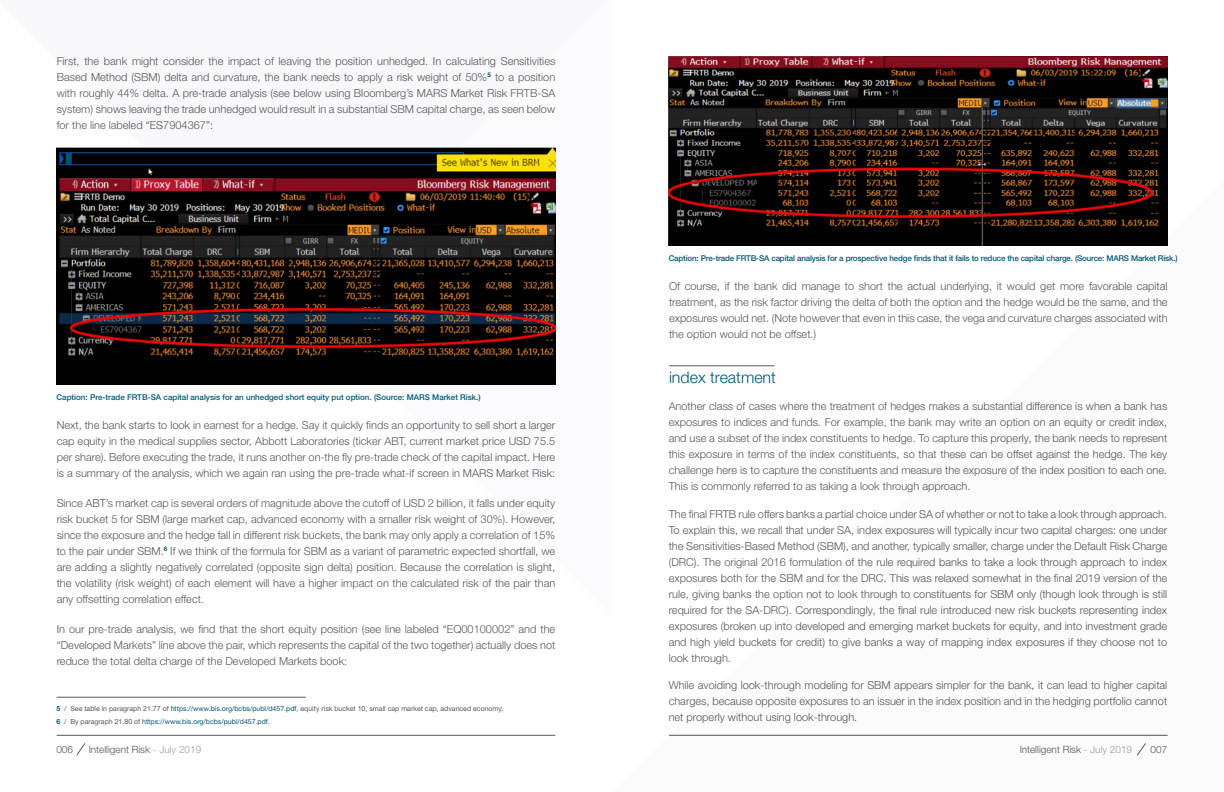
<style>
.page{position:relative;width:1224px;height:792px;background:#fff}
.page>*{position:absolute;margin:0;border:0;box-sizing:border-box;transform-origin:0 0}
.t1{font:300 16px "Helvetica Neue LT Pro";color:#005977}
.t2{font:300 11px/16px "Helvetica Neue LT Pro";color:#575756;text-align:justify}
.t3{font:300 10px "Helvetica Neue LT Pro";color:#575756}
.t4{font:500 8px "Helvetica Neue LT Pro";letter-spacing:-.02em;color:#005977}
.t5{font:500 8px "Helvetica Neue LT Pro";color:#005977}
.t6{font:7px/13.3px "Helvetica Neue LT Pro";color:#575756}
.s1{font-weight:700;color:#005977}
.s2{color:#005977}
.s3{color:#9d9d9c}
</style>
<div class="page">
<hr style="left:57px;top:697px;width:249px;height:1px;background:#575756">
<img style="left:57px;top:148px;width:498px;height:237px">
<img style="left:669px;top:57px;width:498px;height:188px">
<hr style="left:669px;top:366px;width:106px;height:1px;background:#575756">
<hr style="left:57px;top:735px;width:498px;height:1px;background:#575756">
<hr style="left:669px;top:735px;width:499px;height:1px;background:#575756">
<svg style="left:1137px;top:743px;width:9px;height:13px"></svg>
<svg style="left:76px;top:743px;width:10px;height:13px"></svg>
<p class="t2" style="left:57px;top:53px;width:500px">First, the bank might consider the impact of leaving the position unhedged. In calculating Sensitivities Based Method (SBM) delta and curvature, the bank needs to apply a risk weight of 50%<sup>5</sup> to a position with roughly 44% delta. A pre-trade analysis (see below using Bloomberg’s MARS Market Risk FRTB-SA system) shows leaving the trade unhedged would result in a substantial SBM capital charge, as seen below for the line labeled “ES7904367”:</p>
<p class="t5" style="left:57px;top:392px;width:426px">Caption: Pre-trade FRTB-SA capital analysis for an unhedged short equity put option. (Source: MARS Market Risk.)</p>
<p class="t2" style="left:57px;top:417px;width:500px">Next, the bank starts to look in earnest for a hedge. Say it quickly finds an opportunity to sell short a larger cap equity in the medical supplies sector, Abbott Laboratories (ticker ABT, current market price USD 75.5 per share). Before executing the trade, it runs another on-the fly pre-trade check of the capital impact. Here is a summary of the analysis, which we again ran using the pre-trade what-if screen in MARS Market Risk:</p>
<p class="t2" style="left:57px;top:495px;width:500px">Since ABT’s market cap is several orders of magnitude above the cutoff of USD 2 billion, it falls under equity risk bucket 5 for SBM (large market cap, advanced economy with a smaller risk weight of 30%). However, since the exposure and the hedge fall in different risk buckets, the bank may only apply a correlation of 15% to the pair under SBM.<sup>6</sup> If we think of the formula for SBM as a variant of parametric expected shortfall, we are adding a slightly negatively correlated (opposite sign delta) position. Because the correlation is slight, the volatility (risk weight) of each element will have a higher impact on the calculated risk of the pair than any offsetting correlation effect.</p>
<p class="t2" style="left:57px;top:621px;width:500px">In our pre-trade analysis, we find that the short equity position (see line labeled “EQ00100002” and the “Developed Markets” line above the pair, which represents the capital of the two together) actually does not reduce the total delta charge of the Developed Markets book:</p>
<p class="t6" style="left:56px;top:701px;width:449px"><span class="s1">5</span> / See table in paragraph 21.77 of <span class="s2">https://www.bis.org/bcbs/publ/d457.pdf</span>, equity risk bucket 10, small cap market cap, advanced economy.<br><span class="s1">6</span> / By paragraph 21.80 of <span class="s2">https://www.bis.org/bcbs/publ/d457.pdf</span>.</p>
<p class="t4" style="left:669px;top:253px;width:510px">Caption: Pre-trade FRTB-SA capital analysis for a prospective hedge finds that it fails to reduce the capital charge. (Source: MARS Market Risk.)</p>
<p class="t2" style="left:669px;top:278px;width:500px">Of course, if the bank did manage to short the actual underlying, it would get more favorable capital treatment, as the risk factor driving the delta of both the option and the hedge would be the same, and the exposures would net. (Note however that even in this case, the vega and curvature charges associated with the option would not be offset.)</p>
<h1 class="t1" style="left:669px;top:368px;width:108px">index treatment</h1>
<p class="t2" style="left:669px;top:398px;width:500px">Another class of cases where the treatment of hedges makes a substantial difference is when a bank has exposures to indices and funds. For example, the bank may write an option on an equity or credit index, and use a subset of the index constituents to hedge. To capture this properly, the bank needs to represent this exposure in terms of the index constituents, so that these can be offset against the hedge. The key challenge here is to capture the constituents and measure the exposure of the index position to each one.<br>This is commonly referred to as taking a look through approach.</p>
<p class="t2" style="left:669px;top:505px;width:500px">The final FRTB rule offers banks a partial choice under SA of whether or not to take a look through approach.<br>To explain this, we recall that under SA, index exposures will typically incur two capital charges: one under the Sensitivities-Based Method (SBM), and another, typically smaller, charge under the Default Risk Charge (DRC). The original 2016 formulation of the rule required banks to take a look through approach to index exposures both for the SBM and for the DRC. This was relaxed somewhat in the final 2019 version of the rule, giving banks the option not to look through to constituents for SBM only (though look through is still required for the SA-DRC). Correspondingly, the final rule introduced new risk buckets representing index exposures (broken up into developed and emerging market buckets for equity, and into investment grade and high yield buckets for credit) to give banks a way of mapping index exposures if they choose not to look through.</p>
<p class="t2" style="left:669px;top:677px;width:500px">While avoiding look-through modeling for SBM appears simpler for the bank, it can lead to higher capital charges, because opposite exposures to an issuer in the index position and in the hedging portfolio cannot net properly without using look-through.</p>
<p class="t3" style="left:56px;top:743px;width:18px">006</p>
<p class="t3" style="left:89px;top:743px;width:114px">Intelligent Risk <span class="s3">- July 2019</span></p>
<p class="t3" style="left:1020px;top:743px;width:114px">Intelligent Risk <span class="s3">- July 2019</span></p>
<p class="t3" style="left:1151px;top:743px;width:18px">007</p>
</div>
